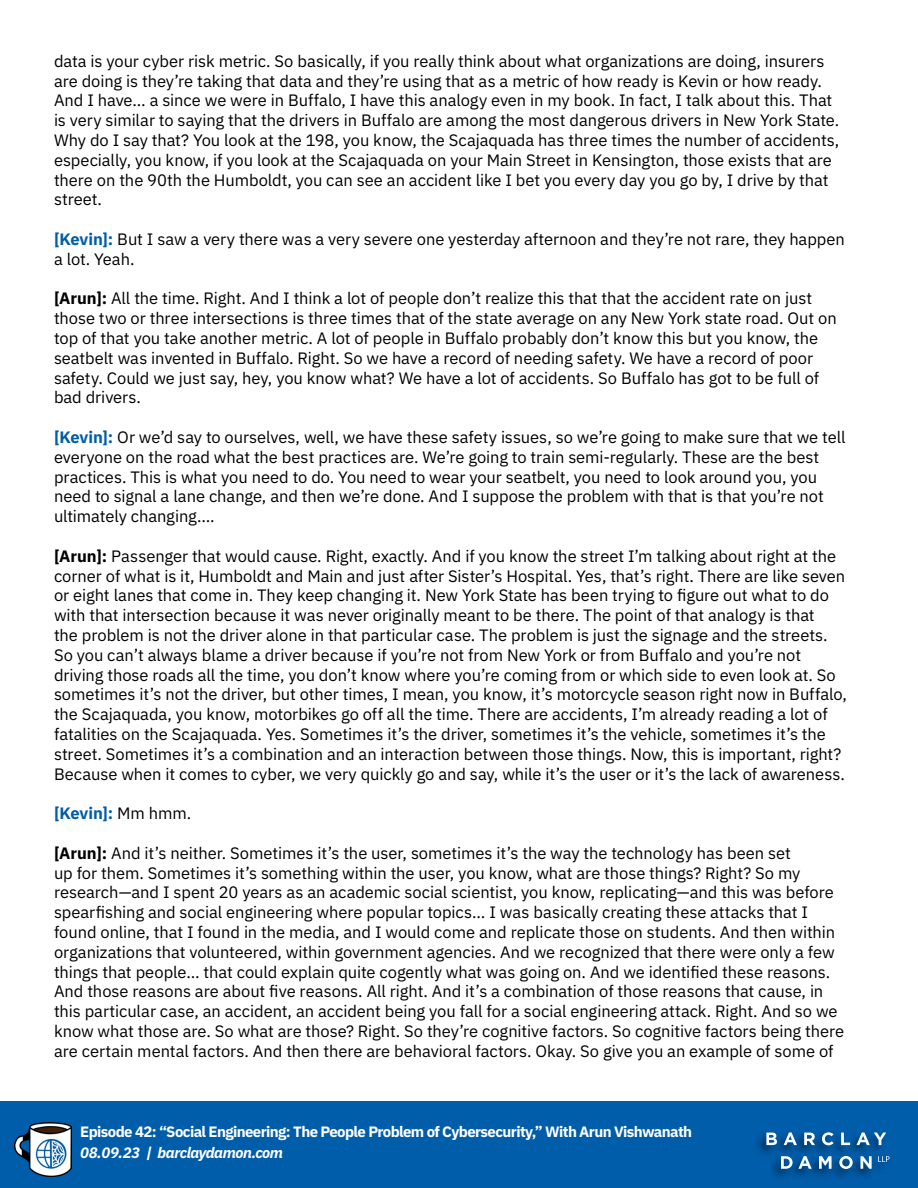
<style>
.page{position:relative;width:918px;height:1188px;background:#fff}
.page>*{position:absolute;margin:0;border:0;box-sizing:border-box;transform-origin:0 0}
.t1{font:16.5px/19.8px "IBM Plex Sans";letter-spacing:-.005em;color:#000}
.t2{font:700 16.5px "IBM Plex Sans";letter-spacing:-.01em;color:#005daa}
.t3{font:700 15px "IBM Plex Sans";letter-spacing:-.04em;color:#fff}
.t4{font:italic 700 15px "IBM Plex Sans";letter-spacing:-.03em;color:#fff}
.s1{font-weight:700;color:#005daa}
.s2{font-weight:700}
.s3{font-weight:400;color:#000}
</style>
<div class="page">
<div style="left:0;top:1102px;width:918px;height:86px;background:#005daa"></div>
<img style="left:15px;top:1123px;width:56px;height:53px">
<div style="left:754px;top:1130px;width:138px;height:51px;background:#000;opacity:.55"></div>
<svg style="left:878px;top:1156px;width:11px;height:6px"></svg>
<svg style="left:766px;top:1133px;width:11px;height:12px"></svg>
<svg style="left:784px;top:1132px;width:13px;height:13px"></svg>
<svg style="left:804px;top:1133px;width:11px;height:12px"></svg>
<svg style="left:822px;top:1132px;width:12px;height:13px"></svg>
<svg style="left:841px;top:1133px;width:9px;height:12px"></svg>
<svg style="left:857px;top:1132px;width:29px;height:13px"></svg>
<svg style="left:781px;top:1156px;width:31px;height:13px"></svg>
<svg style="left:819px;top:1156px;width:13px;height:13px"></svg>
<svg style="left:839px;top:1156px;width:14px;height:13px"></svg>
<svg style="left:860px;top:1156px;width:12px;height:13px"></svg>
<p class="t1" style="left:54px;top:50px;width:787px">data is your cyber risk metric. So basically, if you really think about what organizations are doing, insurers are doing is they’re taking that data and they’re using that as a metric of how ready is Kevin or how ready.<br>And I have… a since we were in Buffalo, I have this analogy even in my book. In fact, I talk about this. That is very similar to saying that the drivers in Buffalo are among the most dangerous drivers in New York State.<br>Why do I say that? You look at the 198, you know, the Scajaquada has three times the number of accidents, especially, you know, if you look at the Scajaquada on your Main Street in Kensington, those exists that are there on the 90th the Humboldt, you can see an accident like I bet you every day you go by, I drive by that street.</p>
<p class="t1" style="left:54px;top:228px;width:792px"><span class="s1">[Kevin]:</span> But I saw a very there was a very severe one yesterday afternoon and they’re not rare, they happen a lot. Yeah.</p>
<p class="t1" style="left:54px;top:287px;width:784px"><span class="s2">[Arun]:</span> All the time. Right. And I think a lot of people don’t realize this that that the accident rate on just those two or three intersections is three times that of the state average on any New York state road. Out on top of that you take another metric. A lot of people in Buffalo probably don’t know this but you know, the seatbelt was invented in Buffalo. Right. So we have a record of needing safety. We have a record of poor safety. Could we just say, hey, you know what? We have a lot of accidents. So Buffalo has got to be full of bad drivers.</p>
<p class="t1" style="left:54px;top:426px;width:793px"><span class="s1">[Kevin]:</span> Or we’d say to ourselves, well, we have these safety issues, so we’re going to make sure that we tell everyone on the road what the best practices are. We’re going to train semi-regularly. These are the best practices. This is what you need to do. You need to wear your seatbelt, you need to look around you, you need to signal a lane change, and then we’re done. And I suppose the problem with that is that you’re not ultimately changing….</p>
<p class="t1" style="left:54px;top:545px;width:795px"><span class="s2">[Arun]:</span> Passenger that would cause. Right, exactly. And if you know the street I’m talking about right at the corner of what is it, Humboldt and Main and just after Sister’s Hospital. Yes, that’s right. There are like seven or eight lanes that come in. They keep changing it. New York State has been trying to figure out what to do with that intersection because it was never originally meant to be there. The point of that analogy is that<br>the problem is not the driver alone in that particular case. The problem is just the signage and the streets.<br>So you can’t always blame a driver because if you’re not from New York or from Buffalo and you’re not driving those roads all the time, you don’t know where you’re coming from or which side to even look at. So sometimes it’s not the driver, but other times, I mean, you know, it’s motorcycle season right now in Buffalo, the Scajaquada, you know, motorbikes go off all the time. There are accidents, I’m already reading a lot of fatalities on the Scajaquada. Yes. Sometimes it’s the driver, sometimes it’s the vehicle, sometimes it’s the street. Sometimes it’s a combination and an interaction between those things. Now, this is important, right?<br>Because when it comes to cyber, we very quickly go and say, while it’s the user or it’s the lack of awareness.</p>
<p class="t2" style="left:54px;top:800px;width:139px">[Kevin]: <span class="s3">Mm hmm.</span></p>
<p class="t1" style="left:54px;top:842px;width:792px"><span class="s2">[Arun]:</span> And it’s neither. Sometimes it’s the user, sometimes it’s the way the technology has been set<br>up for them. Sometimes it’s something within the user, you know, what are those things? Right? So my research—and I spent 20 years as an academic social scientist, you know, replicating—and this was before spearfishing and social engineering where popular topics… I was basically creating these attacks that I found online, that I found in the media, and I would come and replicate those on students. And then within organizations that volunteered, within government agencies. And we recognized that there were only a few things that people… that could explain quite cogently what was going on. And we identified these reasons.<br>And those reasons are about five reasons. All right. And it’s a combination of those reasons that cause, in this particular case, an accident, an accident being you fall for a social engineering attack. Right. And so we know what those are. So what are those? Right. So they’re cognitive factors. So cognitive factors being there are certain mental factors. And then there are behavioral factors. Okay. So give you an example of some of</p>
<p class="t3" style="left:80px;top:1119px;width:613px">Episode 42: “Social Engineering: The People Problem of Cybersecurity,” With Arun Vishwanath</p>
<p class="t4" style="left:80px;top:1140px;width:204px">08.09.23 | barclaydamon.com</p>
</div>
